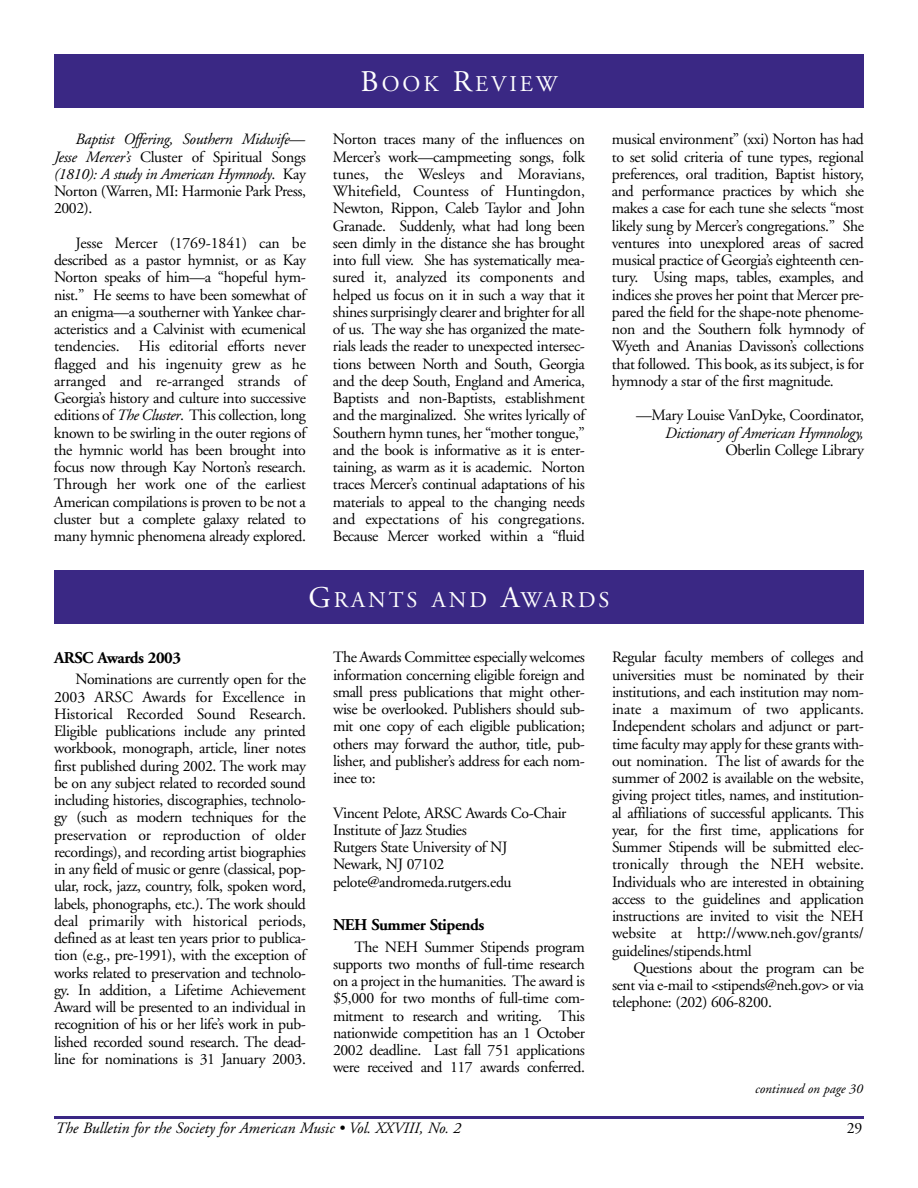
<style>
.page{position:relative;width:918px;height:1188px;background:#fff}
.page>*{position:absolute;margin:0;border:0;box-sizing:border-box;transform-origin:0 0}
.t1{font:22.5px "Adobe Garamond";letter-spacing:.135em;color:#fff}
.t2{font:700 16.5px "Adobe Garamond";letter-spacing:-.025em;color:#000}
.t3{font:15.75px/17.2px "Adobe Garamond";letter-spacing:-.025em;color:#000;text-align:justify}
.t4{font:italic 15.75px/17.2px "Adobe Garamond";letter-spacing:-.02em;color:#000;text-align:justify}
.t5{font:italic 15.75px "Adobe Garamond";color:#000}
.t6{font:italic 13.5px "Adobe Garamond";color:#000}
.s1{font-style:normal}
.s2{font-style:italic}
.s3{font-size:30px}
</style>
<div class="page">
<hr style="left:54px;top:1116px;width:810px;height:3px;background:#3a2884">
<div style="left:54px;top:54px;width:810px;height:54px;background:#3a2884"></div>
<div style="left:54px;top:570px;width:810px;height:54px;background:#3a2884"></div>
<p class="t4" style="left:54px;top:132px;width:254px;text-indent:22px">Baptist Offering, Southern Midwife— Jesse Mercer’s <span class="s1">Cluster of Spiritual Songs </span>(1810): A study in American Hymnody<span class="s1">. Kay Norton (Warren, MI: Harmonie Park Press, 2002).</span></p>
<p class="t3" style="left:54px;top:236px;width:254px;text-indent:22px">Jesse Mercer (1769-1841) can be described as a pastor hymnist, or as Kay Norton speaks of him—a “hopeful hym&shy;nist.” He seems to have been somewhat of an enigma—a southerner with Yankee char&shy;acteristics and a Calvinist with ecumenical tendencies. His editorial efforts never flagged and his ingenuity grew as he arranged and re-arranged strands of Georgia’s history and culture into successive editions of <span class="s2">The Cluster</span>. This collection, long known to be swirling in the outer regions of the hymnic world has been brought into focus now through Kay Norton’s research.<br>Through her work one of the earliest American compilations is proven to be not a cluster but a complete galaxy related to many hymnic phenomena already explored.</p>
<h1 class="t1" style="left:361px;top:75px;width:198px"><span class="s3">B</span>OOK <span class="s3">R</span>EVIEW</h1>
<p class="t3" style="left:333px;top:132px;width:254px">Norton traces many of the influences on Mercer’s work—campmeeting songs, folk tunes, the Wesleys and Moravians, Whitefield, Countess of Huntingdon, Newton, Rippon, Caleb Taylor and John Granade. Suddenly, what had long been seen dimly in the distance she has brought into full view. She has systematically mea&shy;sured it, analyzed its components and helped us focus on it in such a way that it shines surprisingly clearer and brighter for all of us. The way she has organized the mate&shy;rials leads the reader to unexpected intersec&shy;tions between North and South, Georgia and the deep South, England and America, Baptists and non-Baptists, establishment and the marginalized. She writes lyrically of Southern hymn tunes, her “mother tongue,” and the book is informative as it is enter&shy;taining, as warm as it is academic. Norton traces Mercer’s continual adaptations of his materials to appeal to the changing needs and expectations of his congregations.<br>Because Mercer worked within a “fluid</p>
<p class="t3" style="left:612px;top:132px;width:254px">musical environment” (xxi) Norton has had to set solid criteria of tune types, regional preferences, oral tradition, Baptist history, and performance practices by which she makes a case for each tune she selects “most likely sung by Mercer’s congregations.” She ventures into unexplored areas of sacred musical practice of Georgia’s eighteenth cen&shy;tury. Using maps, tables, examples, and indices she proves her point that Mercer pre&shy;pared the field for the shape-note phenome&shy;non and the Southern folk hymnody of Wyeth and Ananias Davisson’s collections that followed. This book, as its subject, is for hymnody a star of the first magnitude.</p>
<p class="t3" style="left:636px;top:408px;width:229px">—Mary Louise VanDyke, Coordinator,</p>
<p class="t4" style="left:665px;top:425px;width:200px">Dictionary of American Hymnology,</p>
<p class="t3" style="left:726px;top:443px;width:140px">Oberlin College Library</p>
<h1 class="t1" style="left:308px;top:591px;width:303px"><span class="s3">G</span>RANTS AND <span class="s3">A</span>WARDS</h1>
<p class="t2" style="left:54px;top:651px;width:128px">ARSC Awards 2003</p>
<p class="t3" style="left:54px;top:672px;width:254px;text-indent:22px">Nominations are currently open for the 2003 ARSC Awards for Excellence in Historical Recorded Sound Research.<br>Eligible publications include any printed workbook, monograph, article, liner notes first published during 2002. The work may be on any subject related to recorded sound including histories, discographies, technolo&shy;gy (such as modern techniques for the preservation or reproduction of older recordings), and recording artist biographies in any field of music or genre (classical, pop&shy;ular, rock, jazz, country, folk, spoken word, labels, phonographs, etc.). The work should deal primarily with historical periods, defined as at least ten years prior to publica&shy;tion (e.g., pre-1991), with the exception of works related to preservation and technolo&shy;gy. In addition, a Lifetime Achievement Award will be presented to an individual in recognition of his or her life’s work in pub&shy;lished recorded sound research. The dead&shy;line for nominations is 31 January 2003.</p>
<p class="t3" style="left:333px;top:650px;width:254px">The Awards Committee especially welcomes information concerning eligible foreign and small press publications that might other&shy;wise be overlooked. Publishers should sub&shy;mit one copy of each eligible publication; others may forward the author, title, pub&shy;lisher, and publisher’s address for each nom&shy;inee to:</p>
<p class="t3" style="left:333px;top:805px;width:235px;text-align:left">Vincent Pelote, ARSC Awards Co-Chair<br>Institute of Jazz Studies<br>Rutgers State University of NJ<br>Newark, NJ 07102 pelote@andromeda.rutgers.edu</p>
<p class="t2" style="left:333px;top:918px;width:153px">NEH Summer Stipends</p>
<p class="t3" style="left:333px;top:939px;width:254px;text-indent:22px">The NEH Summer Stipends program supports two months of full-time research on a project in the humanities. The award is $5,000 for two months of full-time com&shy;mitment to research and writing. This nationwide competition has an 1 October 2002 deadline. Last fall 751 applications were received and 117 awards conferred.</p>
<p class="t3" style="left:612px;top:650px;width:254px">Regular faculty members of colleges and universities must be nominated by their institutions, and each institution may nom&shy;inate a maximum of two applicants.<br>Independent scholars and adjunct or part&shy;time faculty may apply for these grants with&shy;out nomination. The list of awards for the summer of 2002 is available on the website, giving project titles, names, and institution&shy;al affiliations of successful applicants. This year, for the first time, applications for Summer Stipends will be submitted elec&shy;tronically through the NEH website.<br>Individuals who are interested in obtaining access to the guidelines and application instructions are invited to visit the NEH website at http://www.neh.gov/grants/ guidelines/stipends.html</p>
<p class="t3" style="left:612px;top:961px;width:253px;text-indent:22px">Questions about the program can be sent via e-mail to &lt;stipends@neh.gov&gt; or via telephone: (202) 606-8200.</p>
<p class="t6" style="left:755px;top:1083px;width:109px">continued on page 30</p>
<p class="t5" style="left:56px;top:1122px;width:407px">The Bulletin for the Society for American Music • Vol. XXVIII, No. 2</p>
<p class="t3" style="left:847px;top:1121px;width:17px">29</p>
</div>
